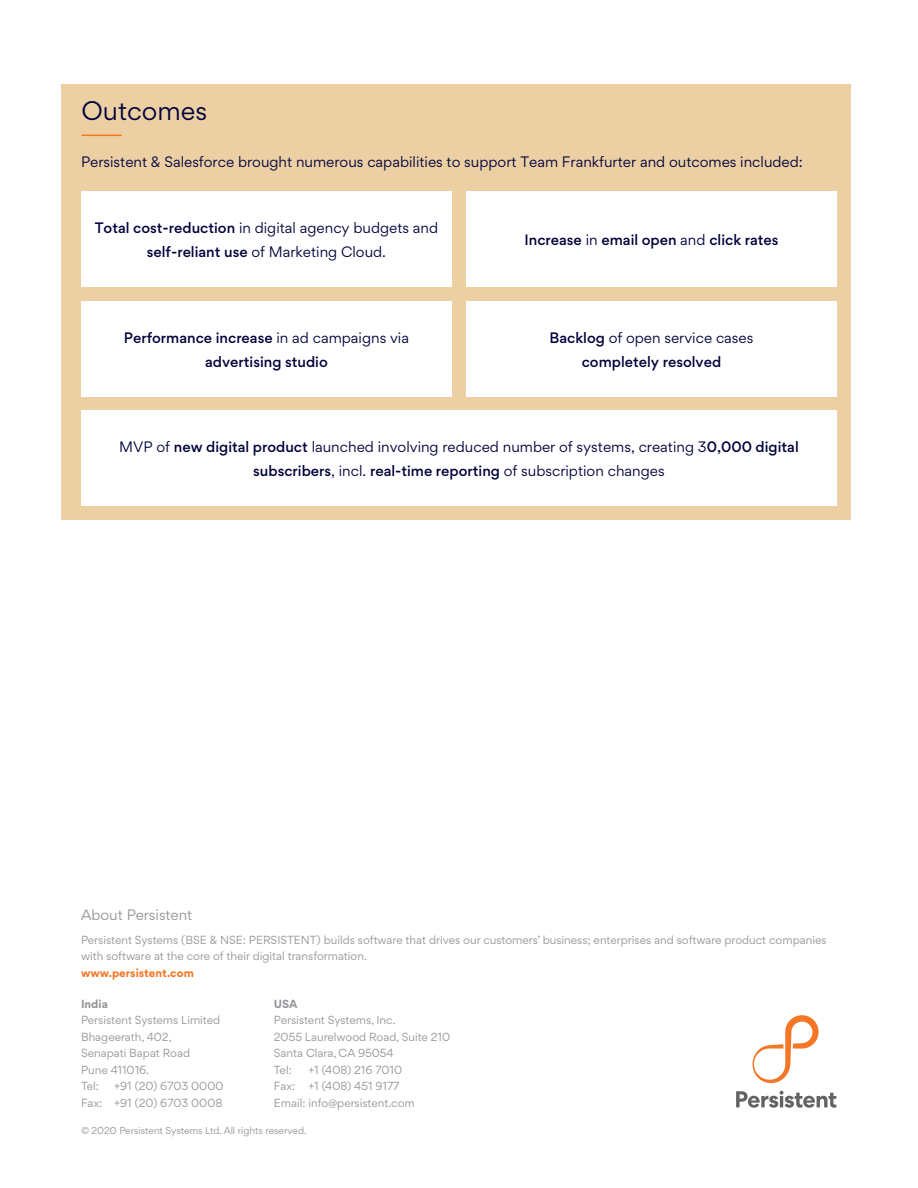
<style>
.page{position:relative;width:918px;height:1188px;background:#fff}
.page>*{position:absolute;margin:0;border:0;box-sizing:border-box;transform-origin:0 0}
.t1{font:24px "Gordita";color:#00003b}
.Body_Copy{font:13.5px/24px "Gordita";color:#00003b;text-align:center}
.Body_Copy-2{font:500 13.5px/24px "Gordita";color:#00003b;text-align:center}
.Body_Text{font:13.5px "Gordita";color:#00003b}
.t2{font:13.5px "Gordita";color:#939598}
.t3{font:10.5px/16.5px "Gordita";color:#939598}
.t4{font:700 10.5px "Gordita";color:#f47728}
.t5{font:700 10.5px "Gordita";color:#939598}
.t6{font:9px "Gordita";color:#939598}
.s1{font-weight:500}
.s2{font-weight:400}
</style>
<div class="page">
<svg style="left:753px;top:1015px;width:66px;height:68px"></svg>
<svg style="left:736px;top:1091px;width:100px;height:17px"></svg>
<div style="left:61px;top:85px;width:789px;height:435px;background:#ecd0a4"></div>
<hr style="left:82px;top:135px;width:39px;height:1px;background:#f47728">
<div style="left:81px;top:192px;width:371px;height:95px;background:#fff"></div>
<div style="left:81px;top:302px;width:371px;height:95px;background:#fff"></div>
<div style="left:81px;top:411px;width:756px;height:95px;background:#fff"></div>
<div style="left:466px;top:192px;width:371px;height:95px;background:#fff"></div>
<div style="left:466px;top:302px;width:371px;height:95px;background:#fff"></div>
<h2 class="t1" style="left:81px;top:93px;width:127px">Outcomes</h2>
<p class="Body_Text" style="left:81px;top:151px;width:723px">Persistent &amp; Salesforce brought numerous capabilities to support Team Frankfurter and outcomes included:</p>
<p class="Body_Copy" style="left:95px;top:216px;width:345px"><span class="s1">Total cost-reduction</span> in digital agency budgets and <span class="s1">self-reliant use</span> of Marketing Cloud.</p>
<p class="Body_Copy-2" style="left:124px;top:325px;width:287px">Performance increase <span class="s2">in ad campaigns via </span>advertising studio</p>
<p class="Body_Copy-2" style="left:524px;top:228px;width:256px">Increase <span class="s2">in</span> email open <span class="s2">and</span> click rates</p>
<p class="Body_Copy-2" style="left:550px;top:325px;width:205px">Backlog <span class="s2">of open service cases </span>completely resolved</p>
<p class="Body_Copy" style="left:119px;top:435px;width:681px">MVP of <span class="s1">new digital product</span> launched involving reduced number of systems, creating 3<span class="s1">0,000 digital subscribers</span>, incl. <span class="s1">real-time reporting</span> of subscription changes</p>
<p class="t2" style="left:81px;top:905px;width:113px">About Persistent</p>
<p class="t3" style="left:81px;top:931px;width:747px">Persistent Systems (BSE &amp; NSE: PERSISTENT) builds software that drives our customers’ business; enterprises and software product companies with software at the core of their digital transformation.</p>
<p class="t4" style="left:81px;top:964px;width:115px">www.persistent.com</p>
<p class="t5" style="left:81px;top:995px;width:28px">India</p>
<p class="t3" style="left:81px;top:1012px;width:141px">Persistent Systems Limited</p>
<p class="t3" style="left:81px;top:1028px;width:92px">Bhageerath, 402,</p>
<p class="t3" style="left:81px;top:1045px;width:111px">Senapati Bapat Road</p>
<p class="t3" style="left:81px;top:1061px;width:70px">Pune 411016.</p>
<p class="t3" style="left:81px;top:1078px;width:19px">Tel:</p>
<p class="t3" style="left:114px;top:1078px;width:111px">+91 (20) 6703 0000</p>
<p class="t3" style="left:81px;top:1094px;width:143px">Fax: +91 (20) 6703 0008</p>
<p class="t5" style="left:274px;top:995px;width:25px">USA</p>
<p class="t3" style="left:274px;top:1012px;width:123px">Persistent Systems, Inc.</p>
<p class="t3" style="left:274px;top:1028px;width:178px">2055 Laurelwood Road, Suite 210</p>
<p class="t3" style="left:274px;top:1045px;width:121px">Santa Clara, CA 95054</p>
<p class="t3" style="left:274px;top:1061px;width:19px">Tel:</p>
<p class="t3" style="left:308px;top:1061px;width:95px">+1 (408) 216 7010</p>
<p class="t3" style="left:274px;top:1078px;width:127px">Fax: +1 (408) 451 9177</p>
<p class="t3" style="left:274px;top:1094px;width:142px">Email: info@persistent.com</p>
<p class="t6" style="left:81px;top:1124px;width:227px">© 2020 Persistent Systems Ltd. All rights reserved.</p>
</div>
